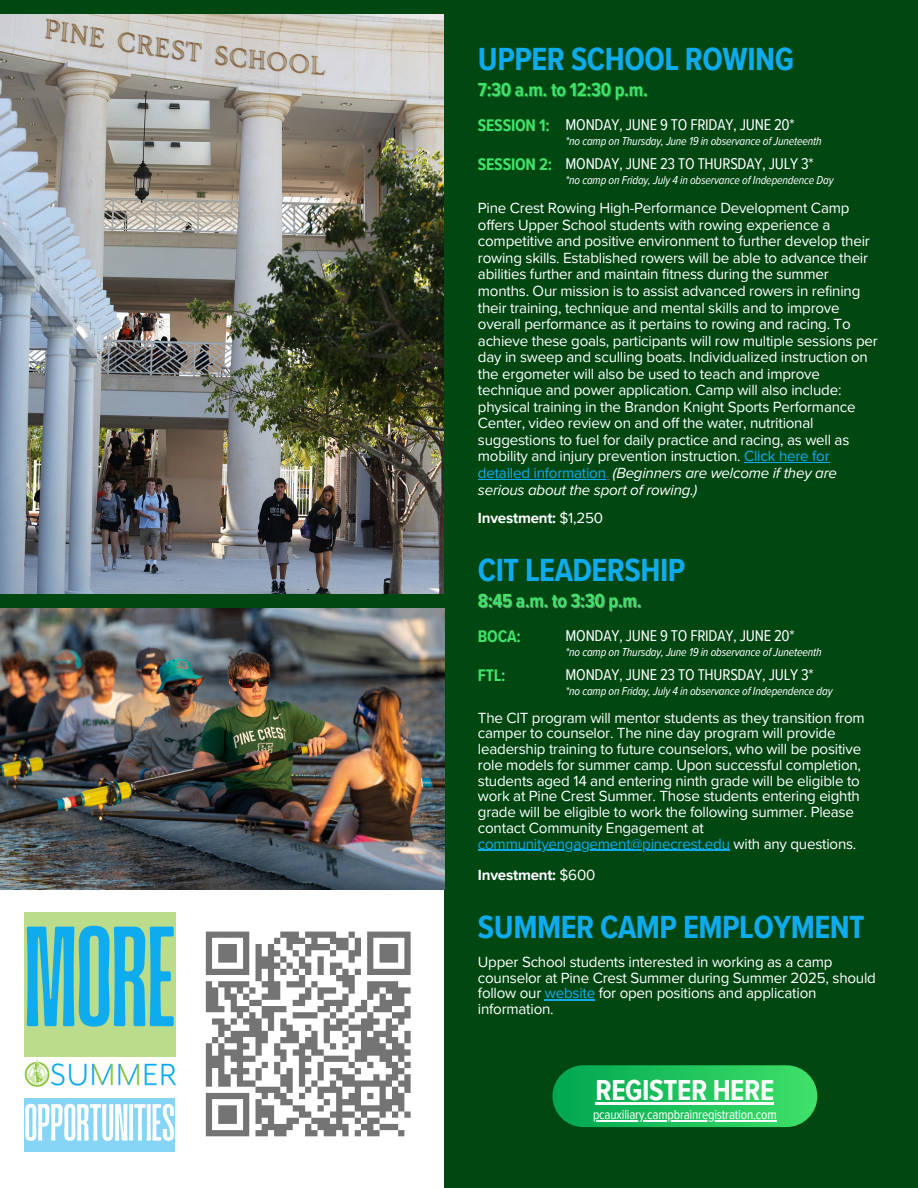
<style>
.page{position:relative;width:918px;height:1188px;background:#fff}
.page>*{position:absolute;margin:0;border:0;box-sizing:border-box;transform-origin:0 0}
.t1{font:150.6px "Paalalabas Display Condens BETA";color:#0eacee}
.t2{font:55.2px "Paalalabas Display Condens BETA";letter-spacing:-.02em;color:#fff}
.t3{font:700 33px "Proxima Nova Cond";letter-spacing:-.015em;color:#0eacee}
.t4{font:700 29.7px "Proxima Nova Cond";letter-spacing:-.015em;color:#fff}
.t5{font:700 19.5px "Proxima Nova Cond";letter-spacing:-.015em;color:#40e269}
.t6{font:700 17.25px "Proxima Nova Cond";letter-spacing:-.015em;color:#40e269}
.t7{font:16.05px "Proxima Nova Cond";letter-spacing:-.015em;color:#fff}
.t8{font:15.15px/16.5px "Proxima Nova";letter-spacing:-.015em;color:#fff}
.t9{font:15.15px/31.5px "Proxima Nova";letter-spacing:-.015em;color:#0eacee}
.t10{font:700 15.15px "Proxima Nova";letter-spacing:-.015em;color:#fff}
.t11{font:13.5px "Proxima Nova Cond";letter-spacing:-.015em;color:#fff}
.t12{font:italic 11.85px "Proxima Nova Cond";letter-spacing:-.015em;color:#fff}
.s1{color:#0eacee}
.s2{color:#545454}
.s3{font-style:italic}
.s4{font-weight:400}
.s5{color:#fff}
.s6{font-weight:700;color:#fff}
</style>
<div class="page">
<img style="left:0;top:13px;width:444px;height:581px">
<div style="left:444px;top:0;width:474px;height:1188px;background:#004712"></div>
<div style="left:552px;top:1065px;width:265px;height:62px;background:linear-gradient(to right,#05a754,#44e36d);border-radius:31px"></div>
<hr style="left:596px;top:1102px;width:178px;height:2px;background:#fff">
<img style="left:0;top:607px;width:444px;height:283px">
<img style="left:24px;top:1059px;width:152px;height:29px">
<div style="left:25px;top:913px;width:151px;height:144px;background:#badc8b"></div>
<div style="left:24px;top:1099px;width:150px;height:53px;background:#86d5f6"></div>
<hr style="left:744px;top:462px;width:86px;height:1px;background:#0eacee">
<hr style="left:478px;top:479px;width:128px;height:1px;background:#0eacee">
<hr style="left:478px;top:850px;width:252px;height:1px;background:#0eacee">
<hr style="left:545px;top:999px;width:50px;height:2px;background:#0eacee">
<div style="left:0;top:594px;width:452px;height:13px;background:#004712"></div>
<div style="left:0;top:0;width:463px;height:13px;background:#004712"></div>
<hr style="left:593px;top:1120px;width:184px;height:1px;background:#fff">
<svg style="left:205px;top:931px;width:206px;height:206px"></svg>
<h3 class="t1" style="left:23px;top:912px;width:156px">MORE</h3>
<h4 class="t2" style="left:24px;top:1099px;width:153px">OPPORTUNITIES</h4>
<h5 class="t3" style="left:478px;top:39px;width:318px">UPPER SCHOOL ROWING</h5>
<h6 class="t5" style="left:478px;top:78px;width:171px">7:30 a.m. to 12:30 p.m.</h6>
<h6 class="t6" style="left:478px;top:115px;width:73px">SESSION 1:</h6>
<p class="t7" style="left:566px;top:116px;width:231px">MONDAY, JUNE 9 TO FRIDAY, JUNE 20*</p>
<p class="t6" style="left:478px;top:154px;width:76px">SESSION 2:</p>
<p class="t7" style="left:566px;top:154px;width:250px">MONDAY, JUNE 23 TO THURSDAY, JULY 3*</p>
<h3 class="t12" style="left:566px;top:134px;width:258px">*no camp on Thursday, June 19 in observance ofJuneteenth</h3>
<h4 class="t12" style="left:566px;top:173px;width:269px">*no camp on Friday, July 4 in observance of Independence Day</h4>
<p class="t8" style="left:478px;top:200px;width:401px">Pine Crest Rowing High-Performance Development Camp offers Upper School students with rowing experience a competitive and positive environment to further develop their rowing skills. Established rowers will be able to advance their abilities further and maintain fitness during the summer months. Our mission is to assist advanced rowers in refining their training, technique and mental skills and to improve overall performance as it pertains to rowing and racing. To achieve these goals, participants will row multiple sessions per day in sweep and sculling boats. Individualized instruction on the ergometer will also be used to teach and improve technique and power application. Camp will also include: physical training in the Brandon Knight Sports Performance Center, video review on and off the water, nutritional suggestions to fuel for daily practice and racing, as well as mobility and injury prevention instruction. <span class="s1">Click here for detailed information</span><span class="s2">.</span> <span class="s3">(Beginners are welcome if they are serious about the sport of rowing.)</span></p>
<h5 class="t10" style="left:478px;top:509px;width:127px">Investment: <span class="s4">$1,250</span></h5>
<h5 class="t3" style="left:478px;top:550px;width:209px">CIT LEADERSHIP</h5>
<h5 class="t5" style="left:478px;top:589px;width:165px">8:45 a.m. to 3:30 p.m.</h5>
<h6 class="t6" style="left:478px;top:626px;width:44px">BOCA:</h6>
<p class="t6" style="left:478px;top:665px;width:29px">FTL:</p>
<p class="t7" style="left:566px;top:627px;width:231px">MONDAY, JUNE 9 TO FRIDAY, JUNE 20*</p>
<p class="t7" style="left:566px;top:665px;width:250px">MONDAY, JUNE 23 TO THURSDAY, JULY 3*</p>
<h3 class="t12" style="left:566px;top:645px;width:258px">*no camp on Thursday, June 19 in observance ofJuneteenth</h3>
<p class="t12" style="left:566px;top:684px;width:268px">*no camp on Friday, July 4 in observance of Independence day</p>
<h6 class="t8" style="left:478px;top:710px;width:388px;line-height:15.8px">The CIT program will mentor students as they transition from camper to counselor. The nine day program will provide leadership training to future counselors, who will be positive role models for summer camp. Upon successful completion, students aged 14 and entering ninth grade will be eligible to work at Pine Crest Summer. Those students entering eighth grade will be eligible to work the following summer. Please contact Community Engagement at</h6>
<p class="t9" style="left:478px;top:828px;width:380px">communityengagement@pinecrest.edu <span class="s5">with any questions.<br></span><span class="s6">Investment:</span> <span class="s5">$600</span></p>
<p class="t3" style="left:478px;top:907px;width:388px">SUMMER CAMP EMPLOYMENT</p>
<h3 class="t8" style="left:478px;top:954px;width:400px;line-height:15.8px">Upper School students interested in working as a camp counselor at Pine Crest Summer during Summer 2025, should follow our <span class="s1">website</span> for open positions and application information.</h3>
<p class="t4" style="left:596px;top:1072px;width:180px">REGISTER HERE</p>
<p class="t11" style="left:593px;top:1107px;width:185px">pcauxiliary.campbrainregistration.com</p>
</div>
